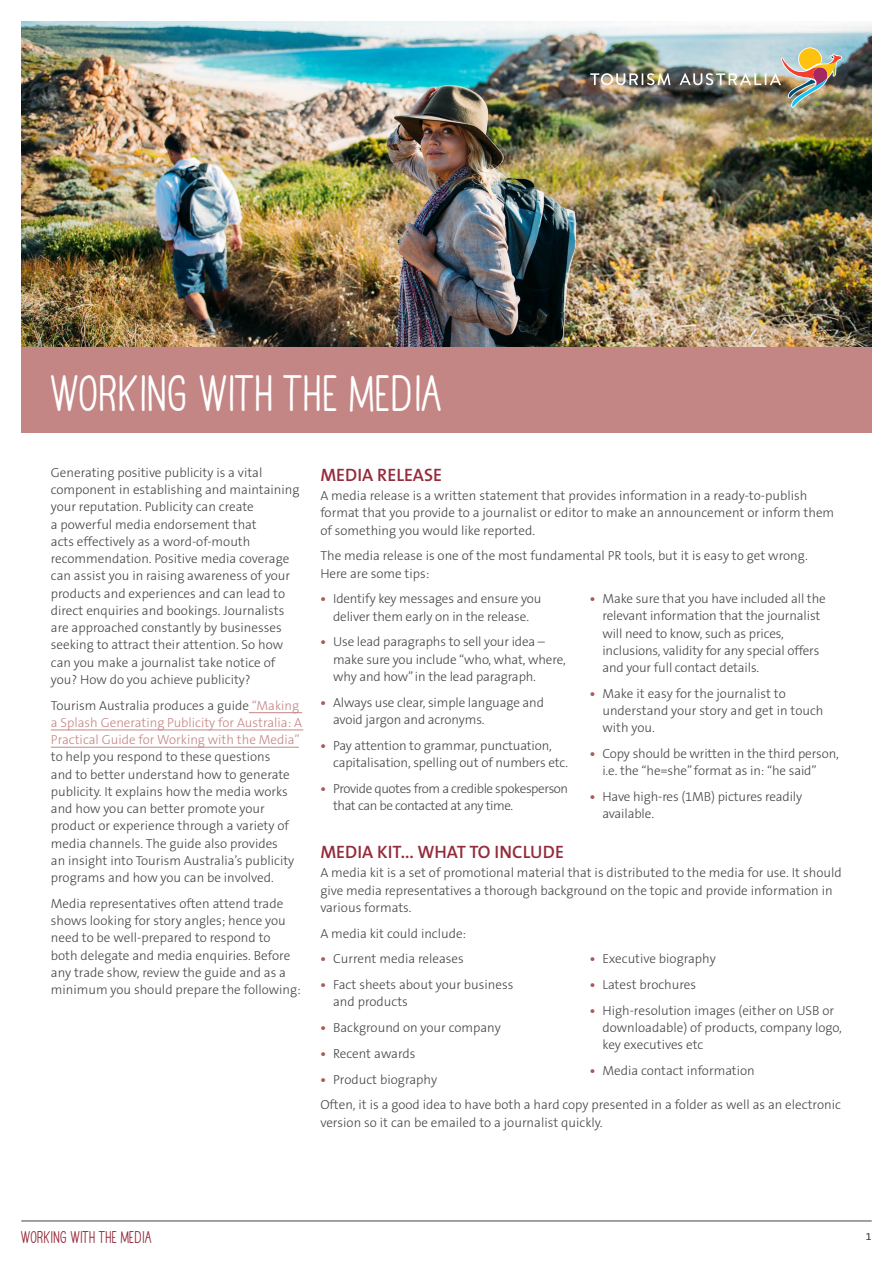
<style>
.page{position:relative;width:893px;height:1263px;background:#fff}
.page>*{position:absolute;margin:0;border:0;box-sizing:border-box;transform-origin:0 0}
.t1{font:700 45px "TAHAVEANICEDAY Basic";color:#fff}
.t2{font:600 18px "The Sans B6";color:#952b3b}
.t3{font:700 15px "TAHAVEANICEDAY Basic";color:#952b3b}
.t4{font:300 13.2px/17.2px "The Sans B3";color:#464547}
.t5{font:300 13.2px/17.2px "The Sans B3";color:#c48684}
.t6{font:300 13.2px/17.2px "The Sans B3";letter-spacing:-.03em;color:#464547}
.t7{font:300 10.5px "The Sans B3";color:#464547}
.s1{color:#464547}
.s2{font-family:"The Sans B7";font-weight:700;color:#ac595b}
</style>
<div class="page">
<hr style="left:21px;top:1220px;width:851px;height:1px;background:#464547">
<img style="left:21px;top:21px;width:851px;height:326px">
<div style="left:21px;top:347px;width:851px;height:85px;background:#c48684"></div>
<hr style="left:249px;top:712px;width:53px;height:1px;background:#c48684">
<hr style="left:51px;top:730px;width:252px;height:1px;background:#c48684">
<hr style="left:51px;top:747px;width:248px;height:1px;background:#c48684">
<svg style="left:590px;top:73px;width:80px;height:12px"></svg>
<img style="left:679px;top:47px;width:163px;height:61px">
<h1 class="t1" style="left:51px;top:367px;width:393px">WORKING WITH THE MEDIA</h1>
<p class="t4" style="left:51px;top:464px;width:250px">Generating positive publicity is a vital component in establishing and maintaining your reputation. Publicity can create<br>a powerful media endorsement that<br>acts effectively as a word-of-mouth recommendation. Positive media coverage can assist you in raising awareness of your products and experiences and can lead to direct enquiries and bookings. Journalists are approached constantly by businesses seeking to attract their attention. So how can you make a journalist take notice of you? How do you achieve publicity?</p>
<p class="t5" style="left:51px;top:697px;width:253px"><span class="s1">Tourism Australia produces a guide</span> “Making a Splash Generating Publicity for Australia: A<br>Practical Guide for Working with the Media”</p>
<p class="t4" style="left:51px;top:749px;width:245px">to help you respond to these questions and to better understand how to generate publicity. It explains how the media works and how you can better promote your product or experience through a variety of media channels. The guide also provides an insight into Tourism Australia’s publicity programs and how you can be involved.</p>
<p class="t4" style="left:51px;top:895px;width:252px">Media representatives often attend trade shows looking for story angles; hence you need to be well-prepared to respond to<br>both delegate and media enquiries. Before any trade show, review the guide and as a minimum you should prepare the following:</p>
<h2 class="t2" style="left:320px;top:465px;width:123px">MEDIA RELEASE</h2>
<p class="t4" style="left:320px;top:487px;width:515px">A media release is a written statement that provides information in a ready-to-publish format that you provide to a journalist or editor to make an announcement or inform them of something you would like reported.</p>
<p class="t4" style="left:320px;top:548px;width:489px">The media release is one of the most fundamental PR tools, but it is easy to get wrong.<br>Here are some tips:</p>
<p class="t4" style="left:320px;top:591px;width:223px;text-align:center"><span class="s2">•</span> Identify key messages and ensure you deliver them early on in the release.</p>
<p class="t4" style="left:333px;top:634px;width:234px;text-indent:-13px"><span class="s2">•</span> Use lead paragraphs to sell your idea – make sure you include “who, what, where, why and how” in the lead paragraph.</p>
<p class="t4" style="left:333px;top:694px;width:212px;text-indent:-13px"><span class="s2">•</span> Always use clear, simple language and avoid jargon and acronyms.</p>
<p class="t4" style="left:333px;top:737px;width:237px;text-indent:-13px"><span class="s2">•</span> Pay attention to grammar, punctuation, capitalisation, spelling out of numbers etc.</p>
<p class="t6" style="left:333px;top:780px;width:237px;text-indent:-13px"><span class="s2">•</span> Provide quotes from a credible spokesperson that can be contacted at any time.</p>
<p class="t4" style="left:602px;top:591px;width:225px;text-indent:-13px"><span class="s2">•</span> Make sure that you have included all the relevant information that the journalist will need to know, such as prices, inclusions, validity for any special offers and your full contact details.</p>
<p class="t4" style="left:602px;top:685px;width:223px;text-indent:-13px"><span class="s2">•</span> Make it easy for the journalist to understand your story and get in touch with you.</p>
<p class="t4" style="left:602px;top:746px;width:238px;text-indent:-13px"><span class="s2">•</span> Copy should be written in the third person, i.e. the “he=she” format as in: “he said”</p>
<p class="t4" style="left:602px;top:789px;width:201px;text-indent:-13px"><span class="s2">•</span> Have high-res (1MB) pictures readily available.</p>
<h2 class="t2" style="left:320px;top:843px;width:245px">MEDIA KIT... WHAT TO INCLUDE</h2>
<p class="t4" style="left:320px;top:865px;width:523px">A media kit is a set of promotional material that is distributed to the media for use. It should give media representatives a thorough background on the topic and provide information in various formats.</p>
<p class="t4" style="left:320px;top:925px;width:147px">A media kit could include:</p>
<p class="t4" style="left:320px;top:951px;width:145px"><span class="s2">•</span> Current media releases</p>
<p class="t4" style="left:333px;top:977px;width:182px;text-indent:-13px"><span class="s2">•</span> Fact sheets about your business and products</p>
<p class="t4" style="left:320px;top:1020px;width:182px"><span class="s2">•</span> Background on your company</p>
<p class="t4" style="left:320px;top:1045px;width:97px"><span class="s2">•</span> Recent awards</p>
<p class="t4" style="left:320px;top:1071px;width:118px"><span class="s2">•</span> Product biography</p>
<p class="t4" style="left:590px;top:951px;width:128px"><span class="s2">•</span> Executive biography</p>
<p class="t4" style="left:590px;top:977px;width:108px"><span class="s2">•</span> Latest brochures</p>
<p class="t4" style="left:602px;top:1002px;width:241px;text-indent:-13px"><span class="s2">•</span> High-resolution images (either on USB or downloadable) of products, company logo, key executives etc</p>
<p class="t4" style="left:590px;top:1063px;width:167px"><span class="s2">•</span> Media contact information</p>
<p class="t4" style="left:320px;top:1097px;width:522px">Often, it is a good idea to have both a hard copy presented in a folder as well as an electronic version so it can be emailed to a journalist quickly.</p>
<p class="t3" style="left:21px;top:1228px;width:132px">WORKING WITH THE MEDIA</p>
<p class="t7" style="left:866px;top:1231px;width:7px">1</p>
</div>
